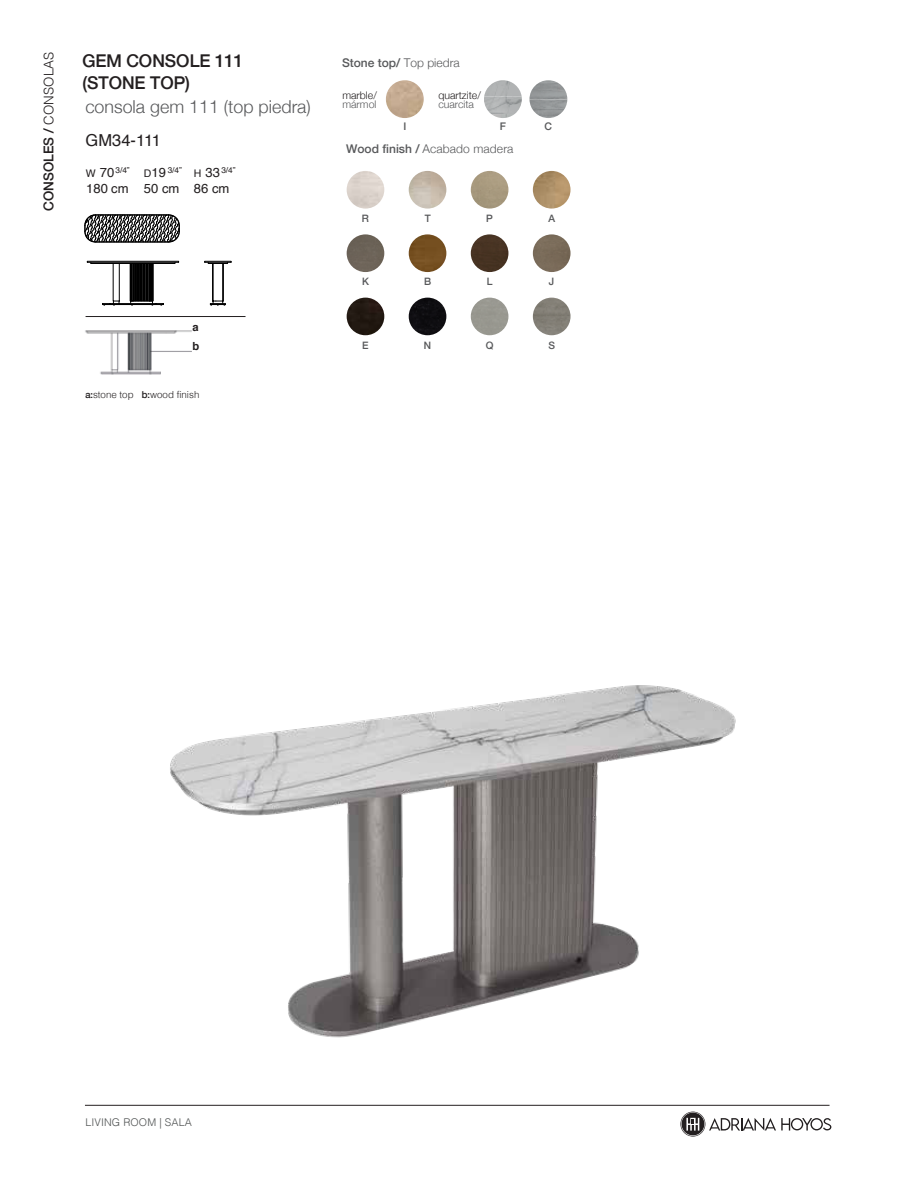
<style>
.page{position:relative;width:915px;height:1191px;background:#fff}
.page>*{position:absolute;margin:0;border:0;box-sizing:border-box;transform-origin:0 0}
.t1{font:500 18px/21.6px "Helvetica";color:#231f20}
.t2{font:300 17.85px "Helvetica Neue";color:#58595b}
.t3{font:16.5px "Helvetica";color:#231f20}
.t4{font:500 13.95px "Helvetica";color:#231f20}
.t5{font:13.05px "Helvetica";color:#231f20}
.t6{font:300 12px "Helvetica Neue";letter-spacing:.01em;color:#58595b}
.t7{font:500 12px "Helvetica Neue";color:#58595b}
.t8{font:700 11.1px/19px "Helvetica";color:#231f20}
.t9{font:300 10.65px "Helvetica";letter-spacing:.01em;color:#4f5252}
.t10{font:300 10.5px "Helvetica Neue";color:#231f20}
.t11{font:300 10.5px "Helvetica Neue";color:#58595b}
.t12{font:500 10.5px "Helvetica";color:#58595b}
.t13{font:500 10.5px "Helvetica Neue";color:#58595b}
.t14{font:10.5px "Helvetica";color:#231f20}
.t15{font:300 9.75px "Helvetica";color:#231f20}
.t16{font:8.25px "Helvetica";color:#231f20}
.s1{font-weight:300;font-size:13.35px}
.s2{font-size:10.5px}
.s3{font-size:13.05px}
.s4{font-weight:500}
.s5{font-weight:300}
</style>
<div class="page">
<img style="left:386px;top:80px;width:37px;height:38px;border-radius:19px">
<img style="left:484px;top:80px;width:37px;height:34px">
<img style="left:491px;top:114px;width:23px;height:4px">
<img style="left:529px;top:80px;width:38px;height:38px">
<svg style="left:84px;top:214px;width:96px;height:29px"></svg>
<svg style="left:86px;top:260px;width:146px;height:46px"></svg>
<svg style="left:781px;top:1124px;width:50px;height:6px"></svg>
<svg style="left:680px;top:1124px;width:95px;height:12px"></svg>
<hr style="left:85px;top:1104px;width:744px;height:1px;background:#231f20">
<img style="left:85px;top:330px;width:106px;height:45px">
<div style="left:161px;top:365px;width:50px;height:12px;background:#fff"></div>
<hr style="left:85px;top:316px;width:160px;height:1px;background:#231f20">
<img style="left:99px;top:685px;width:732px;height:439px">
<img style="left:346px;top:298px;width:38px;height:37px;border-radius:19px">
<img style="left:346px;top:234px;width:38px;height:38px;border-radius:19px">
<img style="left:346px;top:171px;width:38px;height:37px;border-radius:19px">
<img style="left:470px;top:298px;width:38px;height:37px;border-radius:19px">
<img style="left:470px;top:171px;width:38px;height:37px;border-radius:19px">
<img style="left:470px;top:234px;width:38px;height:38px;border-radius:19px">
<img style="left:532px;top:234px;width:38px;height:38px;border-radius:19px">
<img style="left:532px;top:298px;width:38px;height:37px;border-radius:19px">
<img style="left:532px;top:171px;width:38px;height:37px;border-radius:19px">
<img style="left:408px;top:234px;width:38px;height:38px;border-radius:19px">
<img style="left:408px;top:298px;width:38px;height:37px;border-radius:19px">
<img style="left:408px;top:171px;width:38px;height:37px;border-radius:19px">
<p class="t4" style="left:43px;top:211px;width:160px;rotate:-90deg">CONSOLES / <span class="s1">CONSOLAS</span></p>
<h1 class="t1" style="left:82px;top:52px;width:162px">GEM CONSOLE 111 (STONE TOP)</h1>
<h2 class="t2" style="left:85px;top:100px;width:227px">consola gem 111 (top piedra)</h2>
<h3 class="t3" style="left:85px;top:131px;width:77px">GM34-111</h3>
<p class="t5" style="left:86px;top:181px;width:145px">180 cm 50 cm 86 cm</p>
<p class="t14" style="left:86px;top:167px;width:11px">W</p>
<p class="t16" style="left:221px;top:165px;width:16px">3/4”</p>
<p class="t16" style="left:115px;top:165px;width:16px">3/4”</p>
<p class="t5" style="left:194px;top:165px;width:28px"><span class="s2">H</span> 33</p>
<p class="t16" style="left:144px;top:165px;width:40px"><span class="s2">D</span><span class="s3">19</span> 3/4”</p>
<p class="t5" style="left:100px;top:165px;width:16px">70</p>
<p class="t8" style="left:192px;top:318px;width:8px">a b</p>
<p class="t15" style="left:85px;top:391px;width:115px"><span class="s4">a:</span>stone top <span class="s4">b:</span>wood finish</p>
<p class="t7" style="left:342px;top:59px;width:119px">Stone top/ <span class="s5">Top piedra</span></p>
<p class="t10" style="left:342px;top:91px;width:36px">marble/</p>
<p class="t11" style="left:342px;top:100px;width:36px">mármol</p>
<p class="t10" style="left:438px;top:91px;width:44px">quartzite/</p>
<p class="t11" style="left:438px;top:100px;width:37px">cuarcita</p>
<p class="t13" style="left:403px;top:122px;width:4px">I</p>
<p class="t13" style="left:499px;top:122px;width:8px">F</p>
<p class="t13" style="left:544px;top:122px;width:9px">C</p>
<p class="t6" style="left:346px;top:144px;width:169px"><span class="s4">Wood finish /</span> Acabado madera</p>
<p class="t12" style="left:362px;top:214px;width:9px">R</p>
<p class="t12" style="left:425px;top:214px;width:7px">T</p>
<p class="t12" style="left:486px;top:214px;width:8px">P</p>
<p class="t12" style="left:548px;top:214px;width:8px">A</p>
<p class="t12" style="left:362px;top:278px;width:8px">K</p>
<p class="t12" style="left:362px;top:341px;width:8px">E</p>
<p class="t12" style="left:424px;top:278px;width:9px">B</p>
<p class="t12" style="left:424px;top:341px;width:9px">N</p>
<p class="t12" style="left:486px;top:278px;width:7px">L</p>
<p class="t12" style="left:548px;top:278px;width:7px">J</p>
<p class="t12" style="left:485px;top:341px;width:9px">Q</p>
<p class="t12" style="left:548px;top:341px;width:8px">S</p>
<p class="t9" style="left:85px;top:1118px;width:108px">LIVING ROOM | SALA</p>
</div>
